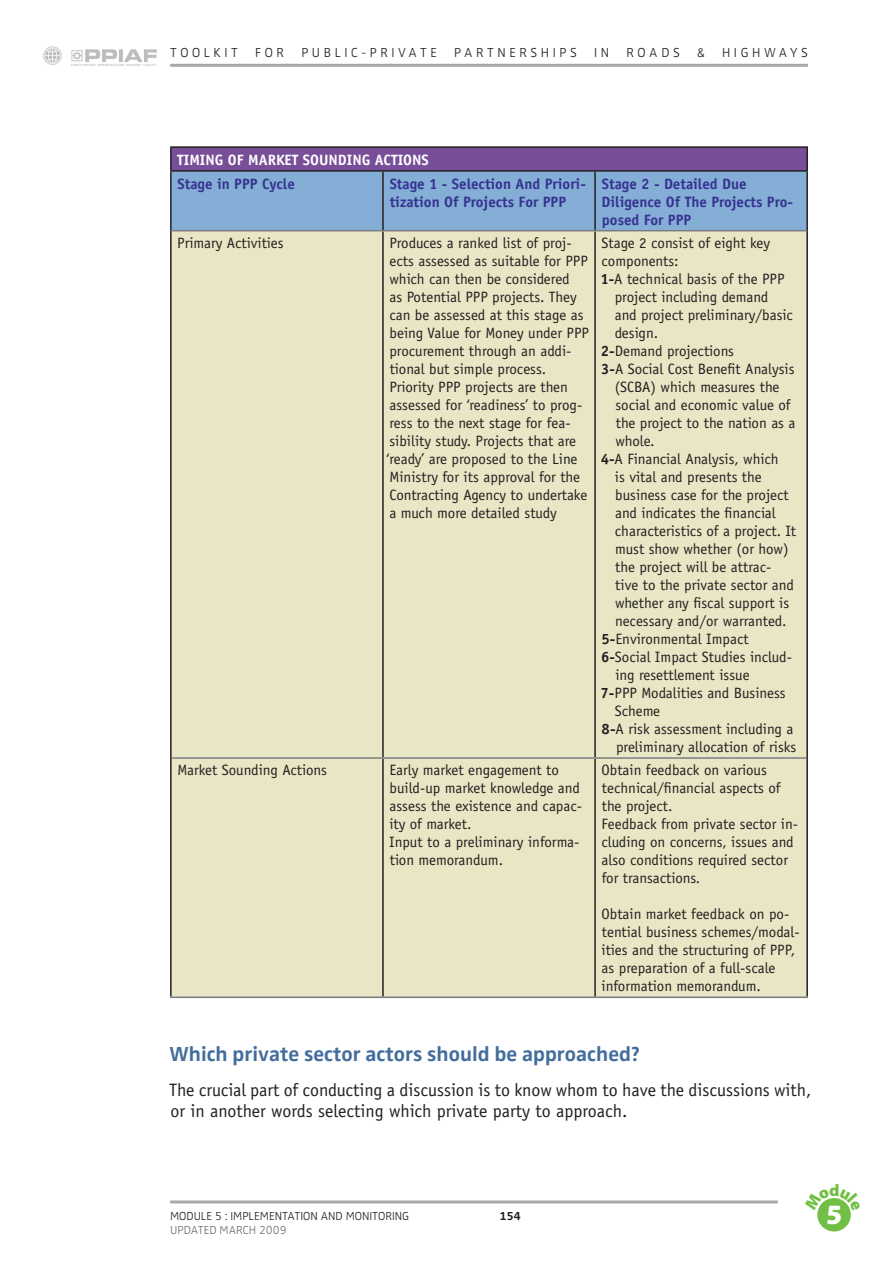
<style>
.page{position:relative;width:893px;height:1263px;background:#fff}
.page>*{position:absolute;margin:0;border:0;box-sizing:border-box;transform-origin:0 0}
.t1{font:900 28.05px "Myriad Pro";color:#fff}
.t2{font:700 21px "Zwo";color:#426d9c}
.t3{font:18px/21.6px "Officina Sans";color:#231f20}
.t4{font:15px/18px "Officina Sans";color:#231f20}
.t5{font:700 15px/18px "Officina Sans";color:#373391}
.t6{font:700 15px "Officina Sans";color:#fff}
.t7{font:300 13.5px "Zwo";letter-spacing:.265em;color:#231f20}
.t8{font:300 12px "Zwo";color:#231f20}
.t9{font:300 12px "Zwo";color:#6c6d70}
.t10{font:700 12px "Zwo";color:#231f20}
.s1{font-weight:700}
</style>
<div class="page">
<hr style="left:170px;top:64px;width:638px;height:3px;background:#a8a9ad">
<img style="left:43px;top:46px;width:19px;height:19px">
<img style="left:71px;top:49px;width:86px;height:17px">
<hr style="left:170px;top:1200px;width:608px;height:3px;background:#a8a9ad">
<div style="left:817px;top:1198px;width:34px;height:33px;background:#71bf44;border-radius:50%"></div>
<div style="left:171px;top:147px;width:636px;height:24px;background:#784e98"></div>
<div style="left:172px;top:172px;width:634px;height:58px;background:#84aed5"></div>
<div style="left:172px;top:231px;width:634px;height:765px;background:#e9e6c5"></div>
<hr style="left:170px;top:146px;width:213px;height:2px;background:#231f20">
<hr style="left:170px;top:148px;width:2px;height:22px;background:#231f20">
<hr style="left:383px;top:146px;width:212px;height:2px;background:#231f20">
<hr style="left:595px;top:146px;width:213px;height:2px;background:#231f20">
<hr style="left:806px;top:148px;width:2px;height:22px;background:#231f20">
<hr style="left:170px;top:170px;width:213px;height:2px;background:#231f20">
<hr style="left:170px;top:172px;width:2px;height:59px;background:#231f20">
<hr style="left:383px;top:170px;width:212px;height:2px;background:#231f20">
<hr style="left:382px;top:172px;width:2px;height:58px;background:#231f20">
<hr style="left:595px;top:170px;width:213px;height:2px;background:#231f20">
<hr style="left:594px;top:172px;width:2px;height:58px;background:#231f20">
<hr style="left:806px;top:172px;width:2px;height:59px;background:#231f20">
<hr style="left:170px;top:231px;width:2px;height:527px;background:#231f20">
<hr style="left:382px;top:231px;width:2px;height:526px;background:#231f20">
<hr style="left:594px;top:231px;width:2px;height:526px;background:#231f20">
<hr style="left:806px;top:231px;width:2px;height:527px;background:#231f20">
<hr style="left:170px;top:758px;width:2px;height:238px;background:#231f20">
<hr style="left:382px;top:759px;width:2px;height:237px;background:#231f20">
<hr style="left:594px;top:759px;width:2px;height:237px;background:#231f20">
<hr style="left:806px;top:758px;width:2px;height:238px;background:#231f20">
<hr style="left:172px;top:230px;width:211px;height:1px;background:#7c7d83">
<hr style="left:383px;top:230px;width:212px;height:1px;background:#7c7d83">
<hr style="left:595px;top:230px;width:211px;height:1px;background:#7c7d83">
<hr style="left:172px;top:757px;width:211px;height:2px;background:#7c7d83">
<hr style="left:383px;top:757px;width:212px;height:2px;background:#7c7d83">
<hr style="left:595px;top:757px;width:211px;height:2px;background:#7c7d83">
<hr style="left:170px;top:996px;width:213px;height:2px;background:#7c7d83">
<hr style="left:383px;top:996px;width:212px;height:2px;background:#7c7d83">
<hr style="left:595px;top:996px;width:213px;height:2px;background:#7c7d83">
<svg style="left:817px;top:1198px;width:34px;height:13px"></svg>
<p class="t7" style="left:170px;top:45px;width:68px">TOOLKIT</p>
<p class="t7" style="left:255px;top:45px;width:30px">FOR</p>
<p class="t7" style="left:301px;top:45px;width:137px">PUBLIC-PRIVATE</p>
<p class="t7" style="left:454px;top:45px;width:124px">PARTNERSHIP S</p>
<p class="t7" style="left:594px;top:45px;width:17px">I N</p>
<p class="t7" style="left:626px;top:45px;width:55px">ROADS</p>
<p class="t7" style="left:697px;top:45px;width:20px">&amp; H</p>
<p class="t7" style="left:734px;top:45px;width:75px">IGHWAYS</p>
<p class="t6" style="left:177px;top:150px;width:253px">TIMING OF MARKET SOUNDING ACTIONS</p>
<p class="t5" style="left:178px;top:174px;width:119px">Stage in PPP Cycle</p>
<p class="t5" style="left:390px;top:174px;width:198px">Stage 1 - Selection And Priori&shy;tization Of Projects For PPP</p>
<p class="t5" style="left:602px;top:174px;width:193px">Stage 2 - Detailed Due<br>Diligence Of The Projects Pro&shy;posed For PPP</p>
<p class="t4" style="left:177px;top:234px;width:108px">Primary Activities</p>
<p class="t4" style="left:387px;top:234px;width:204px">Produces a ranked list of proj&shy;ects assessed as suitable for PPP which can then be considered<br>as Potential PPP projects. They can be assessed at this stage as being Value for Money under PPP procurement through an addi&shy;tional but simple process.<br>Priority PPP projects are then assessed for ‘readiness’ to prog&shy;ress to the next stage for fea&shy;sibility study. Projects that are ‘ready’ are proposed to the Line<br>Ministry for its approval for the<br>Contracting Agency to undertake a much more detailed study</p>
<p class="t4" style="left:601px;top:234px;width:170px">Stage 2 consist of eight key</p>
<p class="t4" style="left:601px;top:252px;width:79px">components:</p>
<p class="t4" style="left:600px;top:270px;width:186px"><span class="s1">1-</span>A technical basis of the PPP</p>
<p class="t4" style="left:615px;top:288px;width:155px">project including demand</p>
<p class="t4" style="left:615px;top:306px;width:180px">and project preliminary/basic</p>
<p class="t4" style="left:615px;top:324px;width:45px">design.</p>
<p class="t4" style="left:601px;top:342px;width:135px"><span class="s1">2-</span>Demand projections</p>
<p class="t4" style="left:601px;top:360px;width:195px"><span class="s1">3-</span>A Social Cost Benefit Analysis</p>
<p class="t4" style="left:615px;top:378px;width:166px">(SCBA) which measures the</p>
<p class="t4" style="left:615px;top:396px;width:177px">social and economic value of</p>
<p class="t4" style="left:616px;top:414px;width:181px">the project to the nation as a</p>
<p class="t4" style="left:615px;top:432px;width:41px">whole.</p>
<p class="t4" style="left:601px;top:450px;width:179px"><span class="s1">4-</span>A Financial Analysis, which</p>
<p class="t4" style="left:615px;top:468px;width:148px">is vital and presents the</p>
<p class="t4" style="left:615px;top:486px;width:175px">business case for the project</p>
<p class="t4" style="left:615px;top:504px;width:162px">and indicates the financial</p>
<p class="t4" style="left:615px;top:522px;width:183px">characteristics of a project. It</p>
<p class="t4" style="left:615px;top:540px;width:175px">must show whether (or how)</p>
<p class="t4" style="left:615px;top:558px;width:158px">the project will be attrac-</p>
<p class="t4" style="left:615px;top:576px;width:180px">tive to the private sector and</p>
<p class="t4" style="left:615px;top:594px;width:176px">whether any fiscal support is</p>
<p class="t4" style="left:615px;top:612px;width:173px">necessary and/or warranted.</p>
<p class="t4" style="left:601px;top:630px;width:149px"><span class="s1">5-</span>Environmental Impact</p>
<p class="t4" style="left:601px;top:648px;width:192px"><span class="s1">6-</span>Social Impact Studies includ-</p>
<p class="t4" style="left:615px;top:666px;width:136px">ing resettlement issue</p>
<p class="t4" style="left:601px;top:684px;width:187px"><span class="s1">7-</span>PPP Modalities and Business</p>
<p class="t4" style="left:615px;top:702px;width:47px">Scheme</p>
<p class="t4" style="left:602px;top:720px;width:193px"><span class="s1">8-</span>A risk assessment including a</p>
<p class="t4" style="left:616px;top:738px;width:182px">preliminary allocation of risks</p>
<p class="t4" style="left:177px;top:761px;width:151px">Market Sounding Actions</p>
<p class="t4" style="left:389px;top:761px;width:194px">Early market engagement to build-up market knowledge and assess the existence and capac&shy;ity of market.<br>Input to a preliminary informa&shy;tion memorandum.</p>
<p class="t4" style="left:601px;top:761px;width:198px">Obtain feedback on various technical/financial aspects of the project.<br>Feedback from private sector in&shy;cluding on concerns, issues and also conditions required sector for transactions.</p>
<p class="t4" style="left:601px;top:905px;width:200px">Obtain market feedback on po&shy;tential business schemes/modal&shy;ities and the structuring of PPP, as preparation of a full-scale information memorandum.</p>
<h2 class="t2" style="left:170px;top:1042px;width:472px">Which private sector actors should be approached?</h2>
<p class="t3" style="left:169px;top:1079px;width:644px">The crucial part of conducting a discussion is to know whom to have the discussions with, or in another words selecting which private party to approach.</p>
<p class="t8" style="left:170px;top:1209px;width:241px">MODULE 5 : IMPLEMENTATION AND MONITORING</p>
<p class="t9" style="left:170px;top:1223px;width:118px">UPDATED MARCH 2009</p>
<p class="t10" style="left:500px;top:1208px;width:22px">154</p>
<h1 class="t1" style="left:826px;top:1196px;width:18px">5</h1>
</div>
